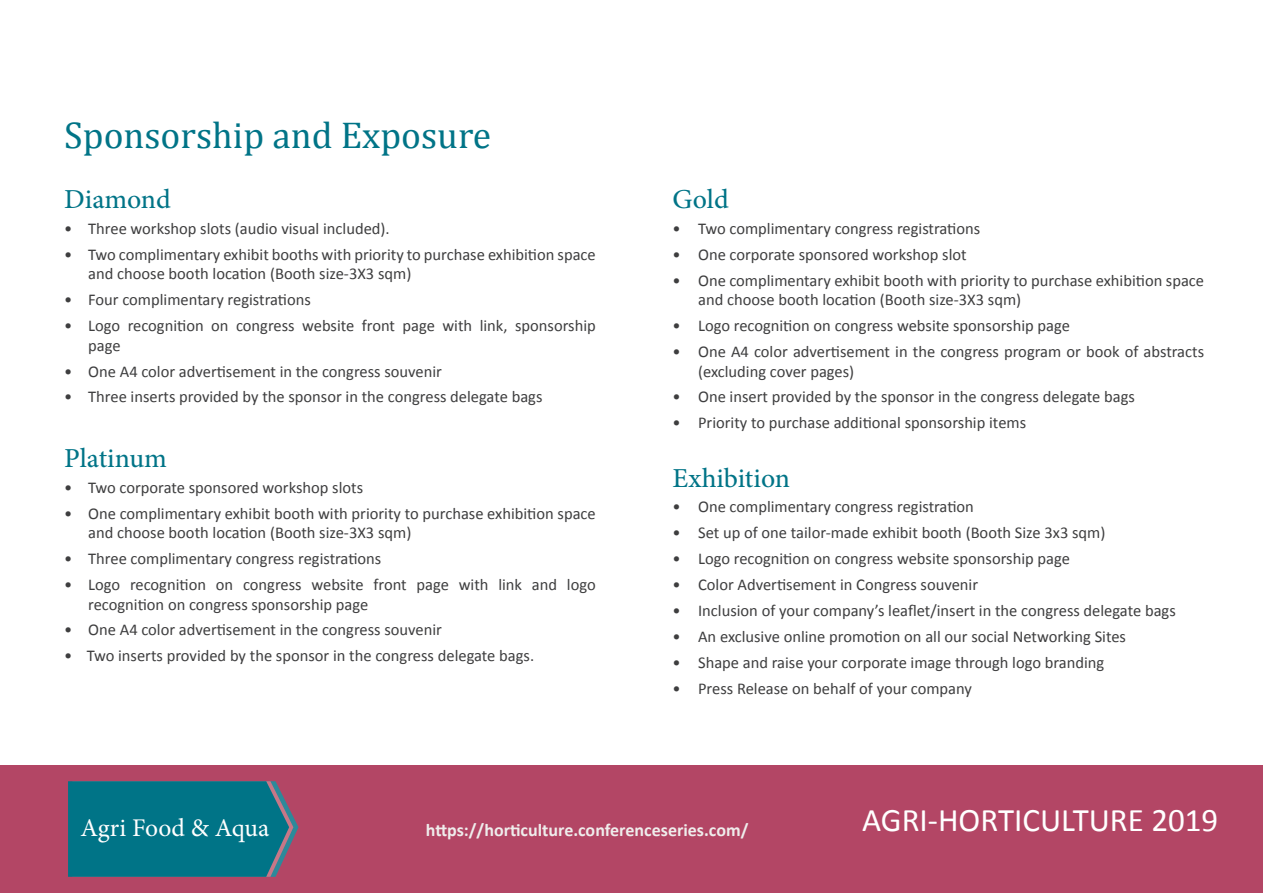
<style>
.page{position:relative;width:1263px;height:893px;background:#fff}
.page>*{position:absolute;margin:0;border:0;box-sizing:border-box;transform-origin:0 0}
.t1{font:37.5px "Cambria";color:#007487}
.t2{font:33px "Calibri";color:#fff}
.t3{font:27px "Adobe Hebrew";color:#007487}
.t4{font:25.5px "Minion Pro";letter-spacing:.005em;color:#fff}
.t5{font:700 18px "Calibri";color:#efedec}
.t6{font:16.5px/19.5px "Calibri";color:#3e3e3f}
</style>
<div class="page">
<div style="left:0;top:765px;width:1263px;height:128px;background:#b34665"></div>
<svg style="left:68px;top:781px;width:230px;height:96px;background:#0c7286"></svg>
<p class="t1" style="left:64px;top:113px;width:428px">Sponsorship and Exposure</p>
<p class="t3" style="left:64px;top:183px;width:108px">Diamond</p>
<p class="t6" style="left:64px;top:219px;width:327px">• Three workshop slots (audio visual included).</p>
<p class="t6" style="left:88px;top:245px;width:509px;text-indent:-24px">• Two complimentary exhibit booths with priority to purchase exhibition space and choose booth location (Booth size-3X3 sqm)</p>
<p class="t6" style="left:64px;top:290px;width:248px">• Four complimentary registrations</p>
<p class="t6" style="left:88px;top:316px;width:509px;text-indent:-24px">• Logo recognition on congress website front page with link, sponsorship page</p>
<p class="t6" style="left:64px;top:361px;width:379px">• One A4 color advertisement in the congress souvenir</p>
<p class="t6" style="left:64px;top:387px;width:480px">• Three inserts provided by the sponsor in the congress delegate bags</p>
<p class="t3" style="left:64px;top:442px;width:104px">Platinum</p>
<p class="t6" style="left:64px;top:478px;width:300px">• Two corporate sponsored workshop slots</p>
<p class="t6" style="left:88px;top:504px;width:509px;text-indent:-24px">• One complimentary exhibit booth with priority to purchase exhibition space and choose booth location (Booth size-3X3 sqm)</p>
<p class="t6" style="left:64px;top:549px;width:319px">• Three complimentary congress registrations</p>
<p class="t6" style="left:88px;top:575px;width:509px;text-indent:-24px">• Logo recognition on congress website front page with link and logo recognition on congress sponsorship page</p>
<p class="t6" style="left:64px;top:620px;width:379px">• One A4 color advertisement in the congress souvenir</p>
<p class="t6" style="left:64px;top:646px;width:471px">• Two inserts provided by the sponsor in the congress delegate bags.</p>
<p class="t3" style="left:673px;top:183px;width:58px">Gold</p>
<p class="t6" style="left:673px;top:219px;width:309px">• Two complimentary congress registrations</p>
<p class="t6" style="left:673px;top:245px;width:296px">• One corporate sponsored workshop slot</p>
<p class="t6" style="left:698px;top:271px;width:507px;text-indent:-26px">• One complimentary exhibit booth with priority to purchase exhibition space and choose booth location (Booth size-3X3 sqm)</p>
<p class="t6" style="left:673px;top:316px;width:399px">• Logo recognition on congress website sponsorship page</p>
<p class="t6" style="left:698px;top:342px;width:507px;text-indent:-26px">• One A4 color advertisement in the congress program or book of abstracts (excluding cover pages)</p>
<p class="t6" style="left:673px;top:387px;width:464px">• One insert provided by the sponsor in the congress delegate bags</p>
<p class="t6" style="left:673px;top:413px;width:355px">• Priority to purchase additional sponsorship items</p>
<p class="t3" style="left:673px;top:461px;width:119px">Exhibition</p>
<p class="t6" style="left:673px;top:497px;width:303px">• One complimentary congress registration</p>
<p class="t6" style="left:673px;top:523px;width:434px">• Set up of one tailor-made exhibit booth (Booth Size 3x3 sqm)</p>
<p class="t6" style="left:673px;top:549px;width:399px">• Logo recognition on congress website sponsorship page</p>
<p class="t6" style="left:673px;top:575px;width:307px">• Color Advertisement in Congress souvenir</p>
<p class="t6" style="left:673px;top:601px;width:505px">• Inclusion of your company’s leaflet/insert in the congress delegate bags</p>
<p class="t6" style="left:673px;top:627px;width:455px">• An exclusive online promotion on all our social Networking Sites</p>
<p class="t6" style="left:673px;top:652px;width:433px">• Shape and raise your corporate image through logo branding</p>
<p class="t6" style="left:673px;top:678px;width:301px">• Press Release on behalf of your company</p>
<h3 class="t4" style="left:80px;top:810px;width:190px">Agri Food &amp; Aqua</h3>
<p class="t5" style="left:426px;top:818px;width:324px">https://horticulture.conferenceseries.com/</p>
<h2 class="t2" style="left:862px;top:799px;width:358px">AGRI-HORTICULTURE 2019</h2>
</div>
